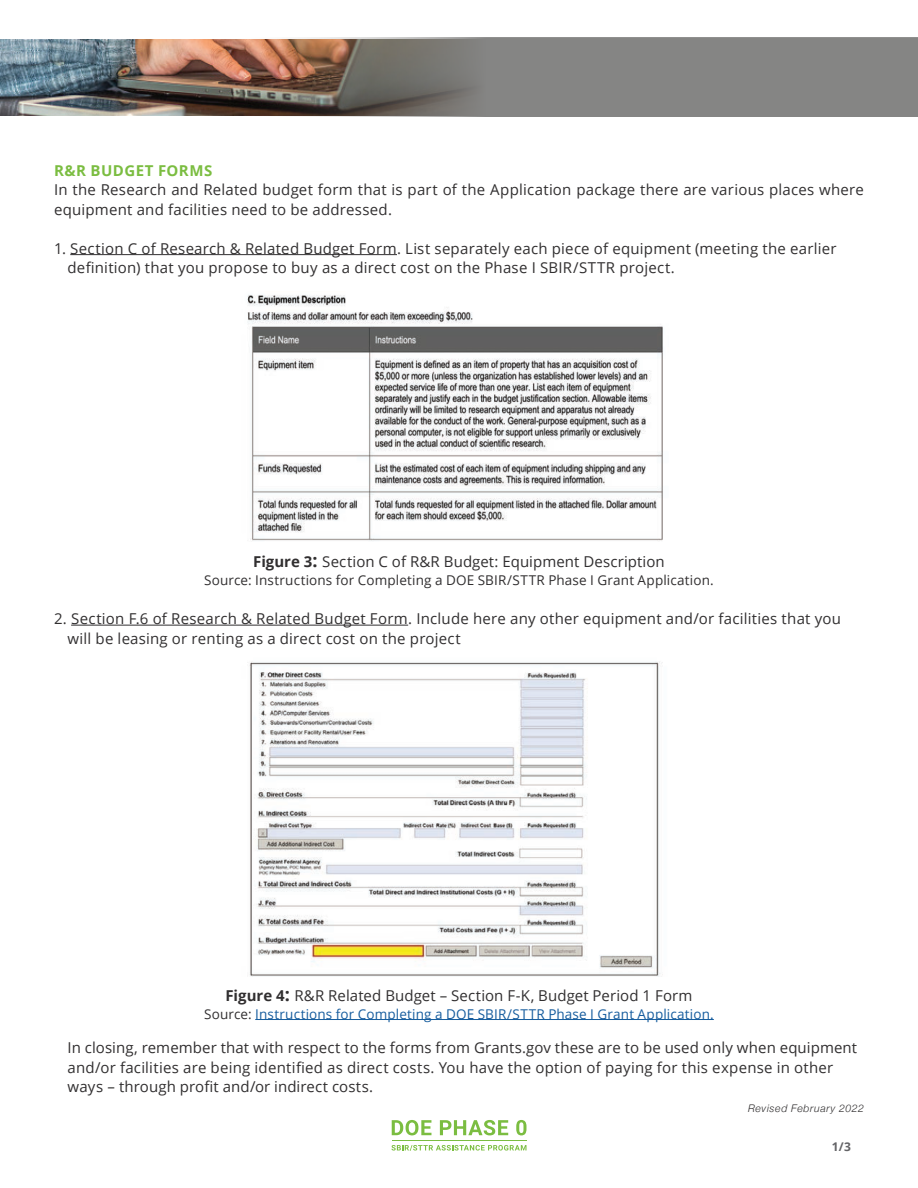
<style>
.page{position:relative;width:918px;height:1188px;background:#fff}
.page>*{position:absolute;margin:0;border:0;box-sizing:border-box;transform-origin:0 0}
.t1{font:15px/19.5px "Open Sans";letter-spacing:.015em;color:#312f30}
.t2{font:700 15px "Open Sans";letter-spacing:.03em;color:#7bbd41}
.t3{font:13.5px "Open Sans";letter-spacing:.01em;color:#312f30}
.t4{font:13.5px "Open Sans";letter-spacing:.01em;color:#175d9e}
.t5{font:700 12px "Open Sans";color:#636366}
.t6{font:italic 300 10.5px "Helvetica Neue";letter-spacing:.06em;color:#312f30}
.s1{font-weight:700}
.s2{font-weight:700;font-size:18px}
.s3{color:#312f30}
</style>
<div class="page">
<svg style="left:392px;top:1120px;width:39px;height:15px"></svg>
<svg style="left:440px;top:1120px;width:68px;height:15px"></svg>
<svg style="left:516px;top:1120px;width:10px;height:15px"></svg>
<svg style="left:392px;top:1145px;width:134px;height:6px"></svg>
<hr style="left:392px;top:1140px;width:134px;height:1px;background:#7bbd41">
<hr style="left:70px;top:254px;width:327px;height:1px;background:#312f30">
<hr style="left:71px;top:625px;width:337px;height:1px;background:#312f30">
<hr style="left:255px;top:1019px;width:459px;height:1px;background:#175d9e">
<img style="left:0;top:39px;width:222px;height:77px">
<svg style="left:222px;top:38px;width:696px;height:79px;fill:#858584"></svg>
<div style="left:681px;top:60px;width:183px;height:40px;background:#858584"></div>
<img style="left:247px;top:295px;width:416px;height:246px">
<img style="left:249px;top:662px;width:414px;height:314px">
<p class="t2" style="left:54px;top:159px;width:160px">R&amp;R BUDGET FORMS</p>
<p class="t1" style="left:54px;top:179px;width:812px">In the Research and Related budget form that is part of the Application package there are various places where</p>
<p class="t1" style="left:54px;top:199px;width:340px">equipment and facilities need to be addressed.</p>
<p class="t1" style="left:68px;top:238px;width:771px;text-indent:-14px">1. Section C of Research &amp; Related Budget Form. List separately each piece of equipment (meeting the earlier definition) that you propose to buy as a direct cost on the Phase I SBIR/STTR project.</p>
<p class="t1" style="left:253px;top:551px;width:413px"><span class="s1">Figure 3</span><span class="s2">:</span> Section C of R&amp;R Budget: Equipment Description</p>
<p class="t3" style="left:204px;top:571px;width:511px">Source: Instructions for Completing a DOE SBIR/STTR Phase I Grant Application.</p>
<p class="t1" style="left:68px;top:608px;width:775px;text-indent:-14px">2. Section F.6 of Research &amp; Related Budget Form. Include here any other equipment and/or facilities that you will be leasing or renting as a direct cost on the project</p>
<p class="t1" style="left:225px;top:985px;width:469px"><span class="s1">Figure 4</span><span class="s2">:</span> R&amp;R Related Budget – Section F-K, Budget Period 1 Form</p>
<p class="t4" style="left:204px;top:1004px;width:511px"><span class="s3">Source:</span> Instructions for Completing a DOE SBIR/STTR Phase I Grant Application.</p>
<p class="t1" style="left:68px;top:1037px;width:791px">In closing, remember that with respect to the forms from Grants.gov these are to be used only when equipment and/or facilities are being identified as direct costs. You have the option of paying for this expense in other ways – through profit and/or indirect costs.</p>
<p class="t6" style="left:748px;top:1100px;width:117px">Revised February 2022</p>
<p class="t5" style="left:832px;top:1138px;width:21px">1/3</p>
</div>
